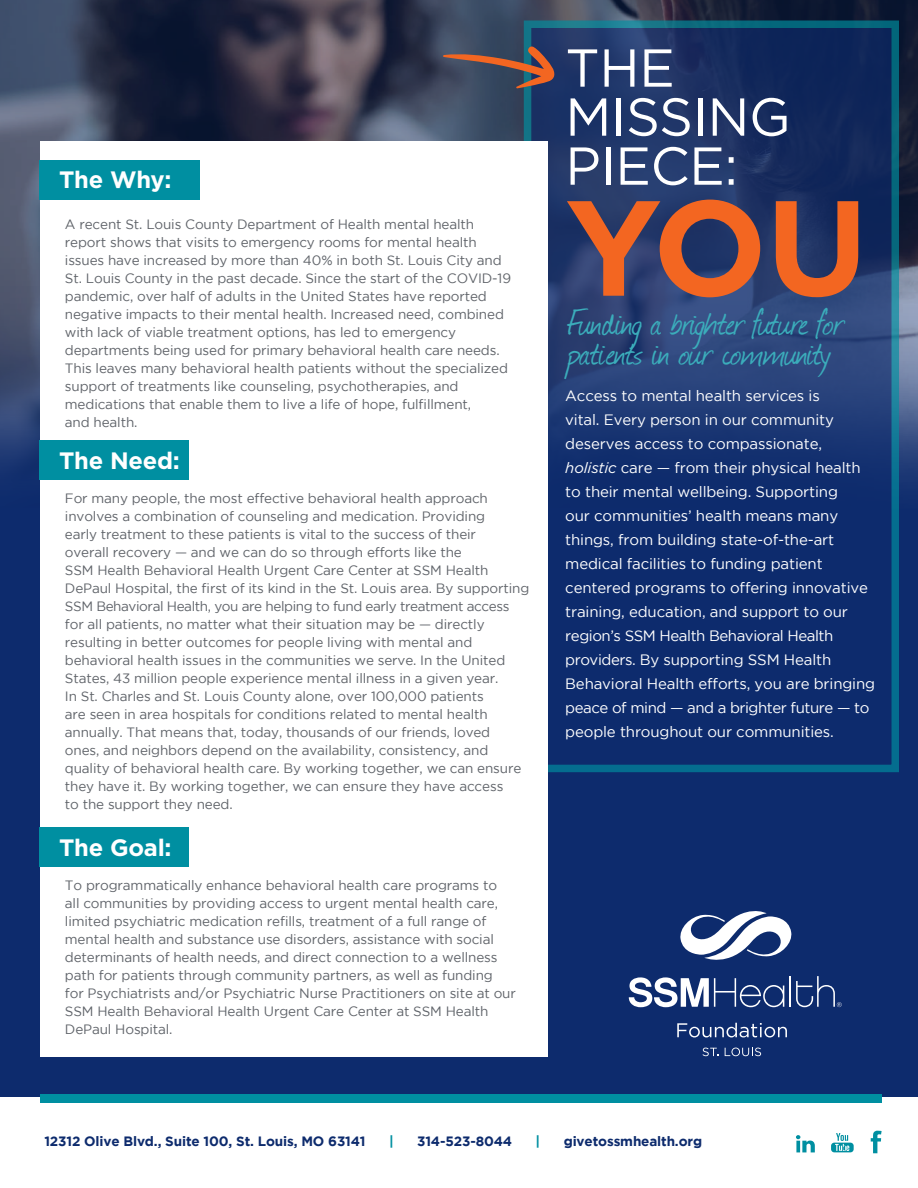
<style>
.page{position:relative;width:918px;height:1188px;background:#fff}
.page>*{position:absolute;margin:0;border:0;box-sizing:border-box;transform-origin:0 0}
.t1{font:700 135px "Gotham HTF";color:#f36621}
.t2{font:53.25px/49.1px "Gotham HTF";letter-spacing:-.01em;color:#fff}
.t3{font:42px/29.7px "Journal";letter-spacing:-.02em;color:#3badbb}
.t4{font:700 23.7px "Gotham HTF";letter-spacing:-.01em;color:#fff}
.t5{font:15px/24px "Gotham";letter-spacing:-.01em;color:#fff}
.t6{font:13.5px/18px "Gotham";letter-spacing:-.01em;color:#5f6369}
.t7{font:700 13.5px "Gotham";letter-spacing:-.01em;color:#0d2b6d}
.t8{font:700 13.5px "Gotham";color:#008fa1}
.s1{font-family:"Gotham HTF";font-style:italic}
</style>
<div class="page">
<div style="left:0;top:0;width:918px;height:1097px;background:#0d2b6d"></div>
<img style="left:0;top:0;width:918px;height:483px">
<svg style="left:524px;top:20px;width:375px;height:752px"></svg>
<div style="left:40px;top:1094px;width:842px;height:9px;background:#008fa1"></div>
<div style="left:40px;top:141px;width:508px;height:916px;background:#fff"></div>
<svg style="left:677px;top:1023px;width:110px;height:14px"></svg>
<svg style="left:702px;top:1048px;width:16px;height:8px"></svg>
<svg style="left:725px;top:1048px;width:36px;height:8px"></svg>
<svg style="left:629px;top:977px;width:155px;height:30px"></svg>
<hr style="left:790px;top:976px;width:1px;height:31px;background:#fff">
<svg style="left:680px;top:911px;width:112px;height:49px"></svg>
<svg style="left:796px;top:976px;width:46px;height:31px"></svg>
<div style="left:40px;top:440px;width:149px;height:40px;background:#008fa1"></div>
<div style="left:40px;top:827px;width:149px;height:40px;background:#008fa1"></div>
<div style="left:40px;top:160px;width:160px;height:40px;background:#008fa1"></div>
<svg style="left:443px;top:45px;width:112px;height:44px;background:#5e4e54"></svg>
<svg style="left:871px;top:1131px;width:11px;height:22px"></svg>
<svg style="left:831px;top:1133px;width:23px;height:19px"></svg>
<svg style="left:796px;top:1135px;width:19px;height:17px"></svg>
<h3 class="t4" style="left:59px;top:166px;width:114px">The Why:</h3>
<p class="t6" style="left:65px;top:215px;width:448px">A recent St. Louis County Department of Health mental health report shows that visits to emergency rooms for mental health issues have increased by more than 40% in both St. Louis City and St. Louis County in the past decade. Since the start of the COVID-19 pandemic, over half of adults in the United States have reported negative impacts to their mental health. Increased need, combined with lack of viable treatment options, has led to emergency departments being used for primary behavioral health care needs.<br>This leaves many behavioral health patients without the specialized support of treatments like counseling, psychotherapies, and medications that enable them to live a life of hope, fulfillment,<br>and health.</p>
<h3 class="t4" style="left:59px;top:447px;width:122px">The Need:</h3>
<p class="t6" style="left:65px;top:489px;width:466px">For many people, the most effective behavioral health approach involves a combination of counseling and medication. Providing<br>early treatment to these patients is vital to the success of their<br>overall recovery — and we can do so through efforts like the<br>SSM Health Behavioral Health Urgent Care Center at SSM Health DePaul Hospital, the first of its kind in the St. Louis area. By supporting SSM Behavioral Health, you are helping to fund early treatment access for all patients, no matter what their situation may be — directly resulting in better outcomes for people living with mental and behavioral health issues in the communities we serve. In the United States, 43 million people experience mental illness in a given year.<br>In St. Charles and St. Louis County alone, over 100,000 patients<br>are seen in area hospitals for conditions related to mental health annually. That means that, today, thousands of our friends, loved<br>ones, and neighbors depend on the availability, consistency, and quality of behavioral health care. By working together, we can ensure they have it. By working together, we can ensure they have access<br>to the support they need.</p>
<h3 class="t4" style="left:59px;top:834px;width:114px">The Goal:</h3>
<p class="t6" style="left:65px;top:876px;width:452px">To programmatically enhance behavioral health care programs to<br>all communities by providing access to urgent mental health care, limited psychiatric medication refills, treatment of a full range of mental health and substance use disorders, assistance with social determinants of health needs, and direct connection to a wellness path for patients through community partners, as well as funding<br>for Psychiatrists and/or Psychiatric Nurse Practitioners on site at our SSM Health Behavioral Health Urgent Care Center at SSM Health DePaul Hospital.</p>
<h2 class="t2" style="left:565px;top:43px;width:227px">THE<br>MISSING<br>PIECE:</h2>
<h1 class="t1" style="left:565px;top:170px;width:304px">YOU</h1>
<h3 class="t3" style="left:567px;top:307px;width:279px">Funding a brighter future for patients in our community</h3>
<p class="t5" style="left:565px;top:383px;width:311px">Access to mental health services is<br>vital. Every person in our community deserves access to compassionate, <span class="s1">holistic</span> care — from their physical health to their mental wellbeing. Supporting<br>our communities’ health means many things, from building state-of-the-art medical facilities to funding patient centered programs to offering innovative training, education, and support to our region’s SSM Health Behavioral Health providers. By supporting SSM Health Behavioral Health efforts, you are bringing peace of mind — and a brighter future — to people throughout our communities.</p>
<p class="t7" style="left:44px;top:1134px;width:323px">12312 Olive Blvd., Suite 100, St. Louis, MO 63141</p>
<p class="t8" style="left:389px;top:1134px;width:6px">|</p>
<p class="t7" style="left:417px;top:1134px;width:97px">314-523-8044</p>
<p class="t8" style="left:536px;top:1134px;width:6px">|</p>
<p class="t7" style="left:564px;top:1134px;width:140px">givetossmhealth.org</p>
</div>
